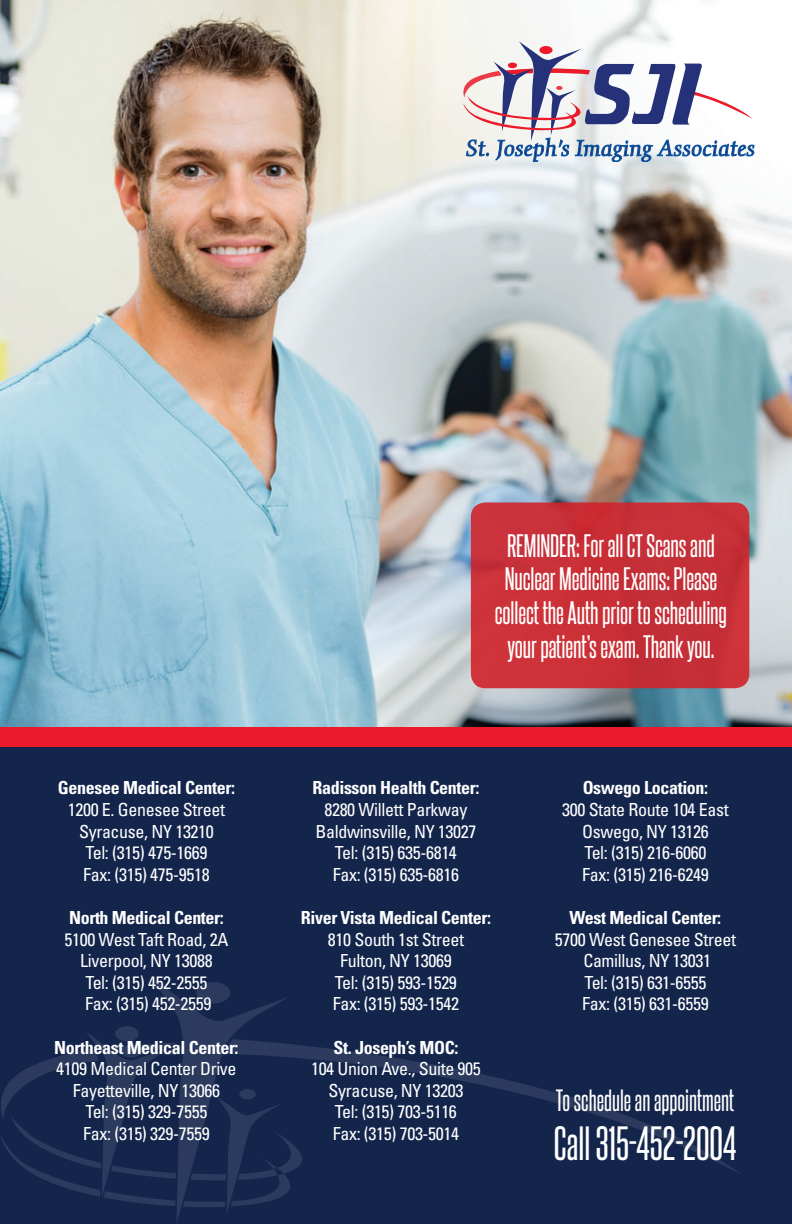
<style>
.page{position:relative;width:792px;height:1224px;background:#fff}
.page>*{position:absolute;margin:0;border:0;box-sizing:border-box;transform-origin:0 0}
.t1{font:41.4px "Steelfish Rg";color:#fff}
.t2{font:28px/33.6px "Steelfish Rg";letter-spacing:-.005em;color:#fff;text-align:center}
.t3{font:26.4px "Steelfish Rg";color:#fff}
.t4{font:condensed 18px/21.6px "Univers";letter-spacing:-.02em;color:#fff;text-align:center}
.t5{font:700 condensed 18px "Univers";letter-spacing:-.02em;color:#fff}
</style>
<div class="page">
<img style="left:0;top:0;width:792px;height:727px">
<div style="left:0;top:727px;width:792px;height:497px;background:#14254c"></div>
<svg style="left:463px;top:41px;width:291px;height:121px"></svg>
<div style="left:0;top:727px;width:792px;height:20px;background:#ec1b2b"></div>
<svg style="left:315px;top:1047px;width:425px;height:127px"></svg>
<svg style="left:1px;top:978px;width:314px;height:244px"></svg>
<div style="left:471px;top:502px;width:278px;height:186px;background:#c93038;border-radius:14px"></div>
<p class="t5" style="left:58px;top:777px;width:179px">Genesee Medical Center:</p>
<p class="t4" style="left:68px;top:799px;width:159px">1200 E. Genesee Street<br>Syracuse, NY 13210<br>Tel: (315) 475-1669<br>Fax: (315) 475-9518</p>
<p class="t5" style="left:69px;top:907px;width:156px">North Medical Center:</p>
<p class="t4" style="left:64px;top:928px;width:166px">5100 West Taft Road, 2A<br>Liverpool, NY 13088<br>Tel: (315) 452-2555<br>Fax: (315) 452-2559</p>
<p class="t5" style="left:54px;top:1036px;width:186px">Northeast Medical Center:</p>
<p class="t4" style="left:56px;top:1058px;width:182px">4109 Medical Center Drive<br>Fayetteville, NY 13066<br>Tel: (315) 329-7555<br>Fax: (315) 329-7559</p>
<h2 class="t2" style="left:495px;top:528px;width:234px">REMINDER: For all CT Scans and<br>Nuclear Medicine Exams: Please collect the Auth prior to scheduling your patient’s exam. Thank you.</h2>
<p class="t5" style="left:312px;top:777px;width:169px">Radisson Health Center:</p>
<p class="t4" style="left:315px;top:799px;width:162px">8280 Willett Parkway<br>Baldwinsville, NY 13027<br>Tel: (315) 635-6814<br>Fax: (315) 635-6816</p>
<p class="t5" style="left:301px;top:907px;width:192px">River Vista Medical Center:</p>
<p class="t4" style="left:328px;top:928px;width:138px">810 South 1st Street<br>Fulton, NY 13069<br>Tel: (315) 593-1529<br>Fax: (315) 593-1542</p>
<p class="t5" style="left:334px;top:1036px;width:126px">St. Joseph’s MOC:</p>
<p class="t4" style="left:311px;top:1058px;width:171px">104 Union Ave., Suite 905<br>Syracuse, NY 13203<br>Tel: (315) 703-5116<br>Fax: (315) 703-5014</p>
<p class="t5" style="left:583px;top:777px;width:127px">Oswego Location:</p>
<p class="t4" style="left:562px;top:799px;width:168px">300 State Route 104 East<br>Oswego, NY 13126<br>Tel: (315) 216-6060<br>Fax: (315) 216-6249</p>
<p class="t5" style="left:570px;top:907px;width:153px">West Medical Center:</p>
<p class="t4" style="left:555px;top:928px;width:183px">5700 West Genesee Street<br>Camillus, NY 13031<br>Tel: (315) 631-6555<br>Fax: (315) 631-6559</p>
<h3 class="t3" style="left:556px;top:1084px;width:180px">To schedule an appointment</h3>
<h1 class="t1" style="left:554px;top:1118px;width:184px">Call 315-452-2004</h1>
</div>
